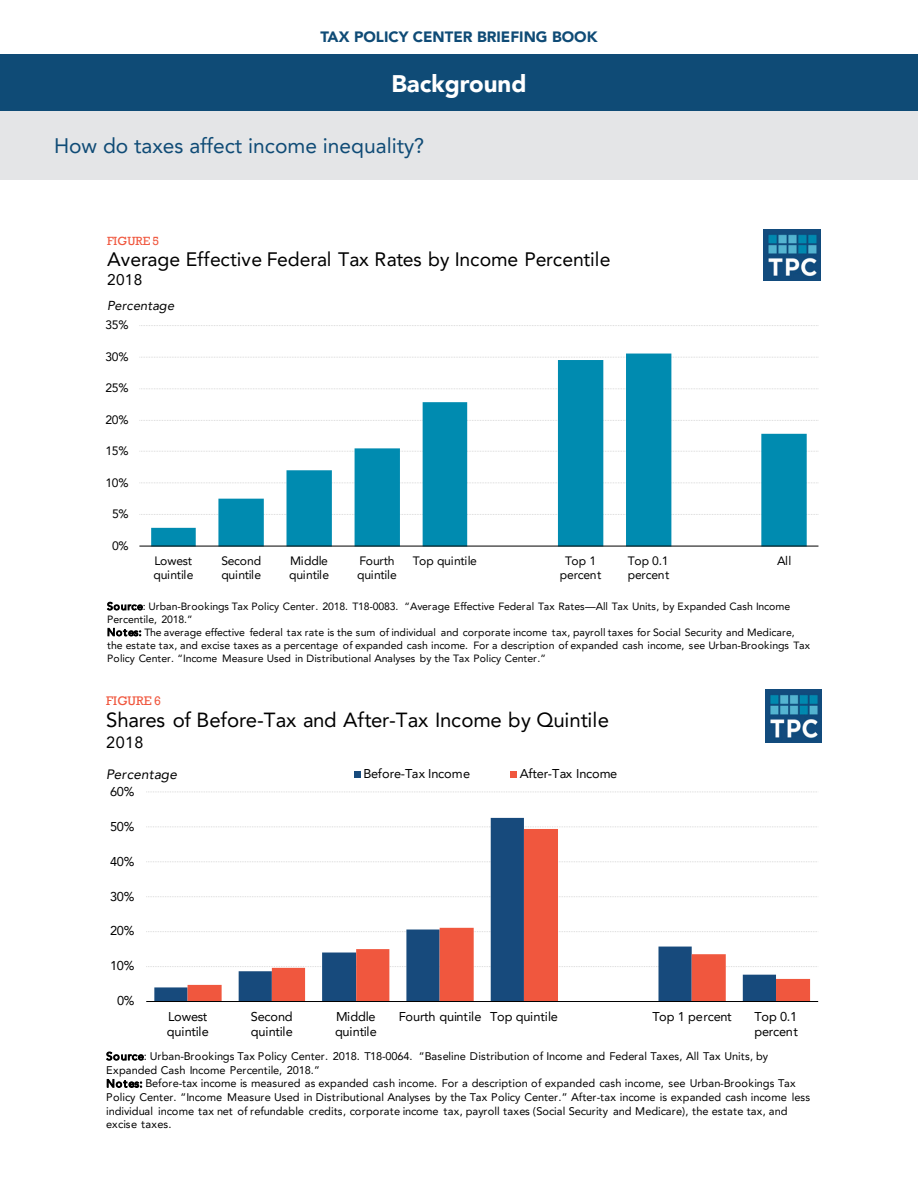
<style>
.page{position:relative;width:918px;height:1188px;background:#fff}
.page>*{position:absolute;margin:0;border:0;box-sizing:border-box;transform-origin:0 0}
.t1{font:900 24px "Avenir LT Pro";color:#fff}
.t2{font:21px "Avenir LT Pro";color:#0f4b76}
.t3{font:20.4px "Avenir LT Pro";letter-spacing:-.015em;color:#000}
.t4{font:19.5px "Avenir LT Pro";letter-spacing:-.015em;color:#000}
.t5{font:16.2px "Avenir LT Pro";color:#000}
.t6{font:15.45px "Avenir LT Pro";color:#000}
.t7{font:900 15px "Avenir LT Pro";color:#0f4b76}
.t8{font:italic 13.65px "Avenir LT Pro";letter-spacing:.005em;color:#000}
.t9{font:italic 12.9px "Avenir LT Pro";letter-spacing:.005em;color:#000}
.t10{font:12.75px/15px "Avenir LT Pro";letter-spacing:-.02em;color:#000}
.t11{font:12.75px "Rockwell";letter-spacing:-.005em;color:#f0573e}
.t12{font:12.15px/14.2px "Avenir LT Pro";letter-spacing:-.02em;color:#000}
.t13{font:12.15px "Rockwell";letter-spacing:-.005em;color:#f0573e}
.t14{font:11.1px/13.6px "Avenir LT Pro";letter-spacing:-.005em;color:#000}
.t15{font:10.5px/12.9px "Avenir LT Pro";letter-spacing:-.005em;color:#000}
</style>
<div class="page">
<div style="left:0;top:54px;width:918px;height:58px;background:#0f4b76"></div>
<div style="left:0;top:112px;width:918px;height:68px;background:#e4e5e7"></div>
<svg style="left:139px;top:514px;width:679px;height:1px"></svg>
<svg style="left:139px;top:482px;width:679px;height:1px"></svg>
<svg style="left:139px;top:451px;width:679px;height:1px"></svg>
<svg style="left:139px;top:420px;width:679px;height:1px"></svg>
<svg style="left:139px;top:388px;width:679px;height:1px"></svg>
<svg style="left:139px;top:357px;width:679px;height:1px"></svg>
<svg style="left:139px;top:325px;width:679px;height:1px"></svg>
<svg style="left:151px;top:354px;width:656px;height:192px"></svg>
<hr style="left:139px;top:546px;width:679px;height:1px;background:#000">
<img style="left:764px;top:230px;width:56px;height:51px">
<svg style="left:107px;top:602px;width:36px;height:8px"></svg>
<svg style="left:108px;top:628px;width:33px;height:8px"></svg>
<svg style="left:146px;top:966px;width:671px;height:1px"></svg>
<svg style="left:146px;top:931px;width:671px;height:1px"></svg>
<svg style="left:146px;top:826px;width:671px;height:1px"></svg>
<svg style="left:146px;top:791px;width:671px;height:1px"></svg>
<svg style="left:154px;top:818px;width:622px;height:183px"></svg>
<svg style="left:188px;top:829px;width:622px;height:172px"></svg>
<hr style="left:146px;top:1001px;width:672px;height:1px;background:#000">
<div style="left:354px;top:771px;width:6px;height:7px;background:#174a7c"></div>
<div style="left:510px;top:771px;width:7px;height:7px;background:#f0573e"></div>
<img style="left:766px;top:689px;width:56px;height:53px">
<svg style="left:106px;top:1052px;width:38px;height:9px"></svg>
<svg style="left:107px;top:1079px;width:35px;height:9px"></svg>
<p class="t7" style="left:320px;top:28px;width:279px">TAX POLICY CENTER BRIEFING BOOK</p>
<p class="t1" style="left:391px;top:69px;width:137px">Background</p>
<p class="t2" style="left:54px;top:133px;width:372px">How do taxes affect income inequality?</p>
<p class="t13" style="left:107px;top:234px;width:53px">FIGURE 5</p>
<p class="t4" style="left:107px;top:247px;width:505px">Average Effective Federal Tax Rates by Income Percentile</p>
<p class="t6" style="left:107px;top:270px;width:37px">2018</p>
<p class="t9" style="left:107px;top:297px;width:69px">Percentage</p>
<p class="t12" style="left:105px;top:318px;width:25px">35%</p>
<p class="t12" style="left:105px;top:349px;width:25px">30%</p>
<p class="t12" style="left:105px;top:381px;width:25px">25%</p>
<p class="t12" style="left:105px;top:412px;width:25px">20%</p>
<p class="t12" style="left:105px;top:444px;width:25px">15%</p>
<p class="t12" style="left:105px;top:475px;width:25px">10%</p>
<p class="t12" style="left:112px;top:507px;width:18px">5%</p>
<p class="t12" style="left:112px;top:538px;width:18px">0%</p>
<p class="t12" style="left:153px;top:554px;width:41px">Lowest quintile</p>
<p class="t12" style="left:221px;top:554px;width:41px">Second quintile</p>
<p class="t12" style="left:289px;top:554px;width:41px">Middle quintile</p>
<p class="t12" style="left:357px;top:554px;width:41px">Fourth quintile</p>
<p class="t12" style="left:413px;top:554px;width:66px">Top quintile</p>
<p class="t12" style="left:560px;top:554px;width:43px;text-align:center">Top 1 percent</p>
<p class="t12" style="left:628px;top:554px;width:43px">Top 0.1 percent</p>
<p class="t12" style="left:777px;top:554px;width:16px">All</p>
<p class="t15" style="left:107px;top:600px;width:704px">Source: Urban-Brookings Tax Policy Center. 2018. T18-0083. “Average Effective Federal Tax Rates—All Tax Units, by Expanded Cash Income Percentile, 2018.”<br>Notes: The average effective federal tax rate is the sum of individual and corporate income tax, payroll taxes for Social Security and Medicare, the estate tax, and excise taxes as a percentage of expanded cash income. For a description of expanded cash income, see Urban-Brookings Tax Policy Center. “Income Measure Used in Distributional Analyses by the Tax Policy Center.”</p>
<p class="t11" style="left:106px;top:694px;width:56px">FIGURE 6</p>
<p class="t3" style="left:106px;top:708px;width:504px">Shares of Before-Tax and After-Tax Income by Quintile</p>
<p class="t5" style="left:106px;top:732px;width:39px">2018</p>
<p class="t8" style="left:106px;top:766px;width:72px">Percentage</p>
<p class="t10" style="left:363px;top:766px;width:108px">Before-Tax Income</p>
<p class="t10" style="left:520px;top:766px;width:99px">After-Tax Income</p>
<p class="t10" style="left:110px;top:784px;width:26px">60%</p>
<p class="t10" style="left:110px;top:819px;width:26px">50%</p>
<p class="t10" style="left:110px;top:854px;width:26px">40%</p>
<p class="t10" style="left:110px;top:889px;width:26px">30%</p>
<p class="t10" style="left:110px;top:923px;width:26px">20%</p>
<p class="t10" style="left:110px;top:958px;width:26px">10%</p>
<p class="t10" style="left:117px;top:993px;width:19px">0%</p>
<p class="t10" style="left:167px;top:1009px;width:44px">Lowest quintile</p>
<p class="t10" style="left:251px;top:1009px;width:44px">Second quintile</p>
<p class="t10" style="left:335px;top:1009px;width:44px">Middle quintile</p>
<p class="t10" style="left:399px;top:1009px;width:161px">Fourth quintile Top quintile</p>
<p class="t10" style="left:652px;top:1009px;width:81px">Top 1 percent</p>
<p class="t10" style="left:754px;top:1009px;width:45px">Top 0.1 percent</p>
<p class="t14" style="left:106px;top:1049px;width:705px">Source: Urban-Brookings Tax Policy Center. 2018. T18-0064. “Baseline Distribution of Income and Federal Taxes, All Tax Units, by Expanded Cash Income Percentile, 2018.”<br>Notes: Before-tax income is measured as expanded cash income. For a description of expanded cash income, see Urban-Brookings Tax Policy Center. “Income Measure Used in Distributional Analyses by the Tax Policy Center.” After-tax income is expanded cash income less individual income tax net of refundable credits, corporate income tax, payroll taxes (Social Security and Medicare), the estate tax, and excise taxes.</p>
</div>
